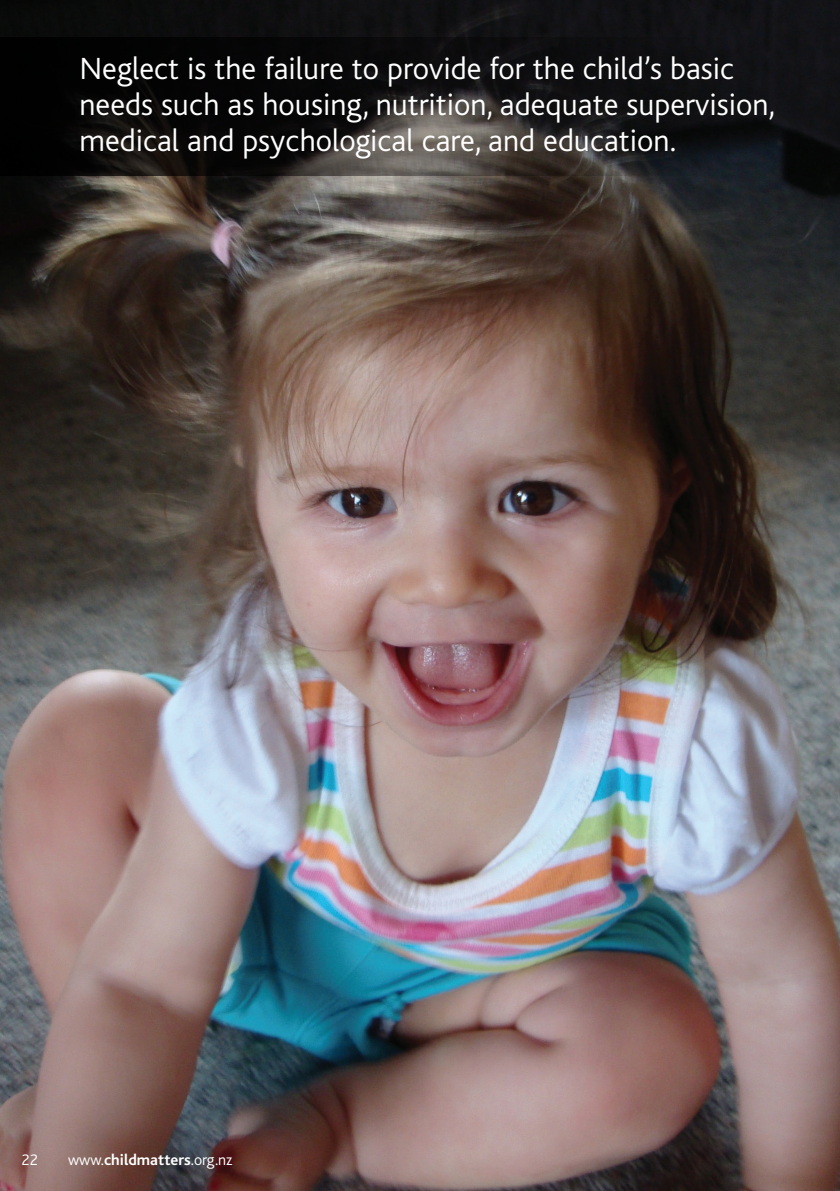
<style>
.page{position:relative;width:840px;height:1191px;background:#fff}
.page>*{position:absolute;margin:0;border:0;box-sizing:border-box;transform-origin:0 0}
.Image_Quote{font:300 32px/36px "Bliss CE";color:#fff}
.t1{font:700 16px "Bliss CE";color:#fff}
.t2{font:300 16px "Bliss CE";color:#fff}
.s1{font-weight:300}
</style>
<div class="page">
<img style="left:0;top:0;width:839px;height:1191px">
<svg style="left:0;top:37px;width:744px;height:139px;background:#171616"></svg>
<p class="Image_Quote" style="left:79px;top:51px;width:696px">Neglect is the failure to provide for the child’s basic needs such as housing, nutrition, adequate supervision, medical and psychological care, and education.</p>
<p class="t2" style="left:22px;top:1151px;width:18px">22</p>
<p class="t1" style="left:68px;top:1151px;width:166px"><span class="s1">www.</span>childmatters<span class="s1">.org.nz</span></p>
</div>
